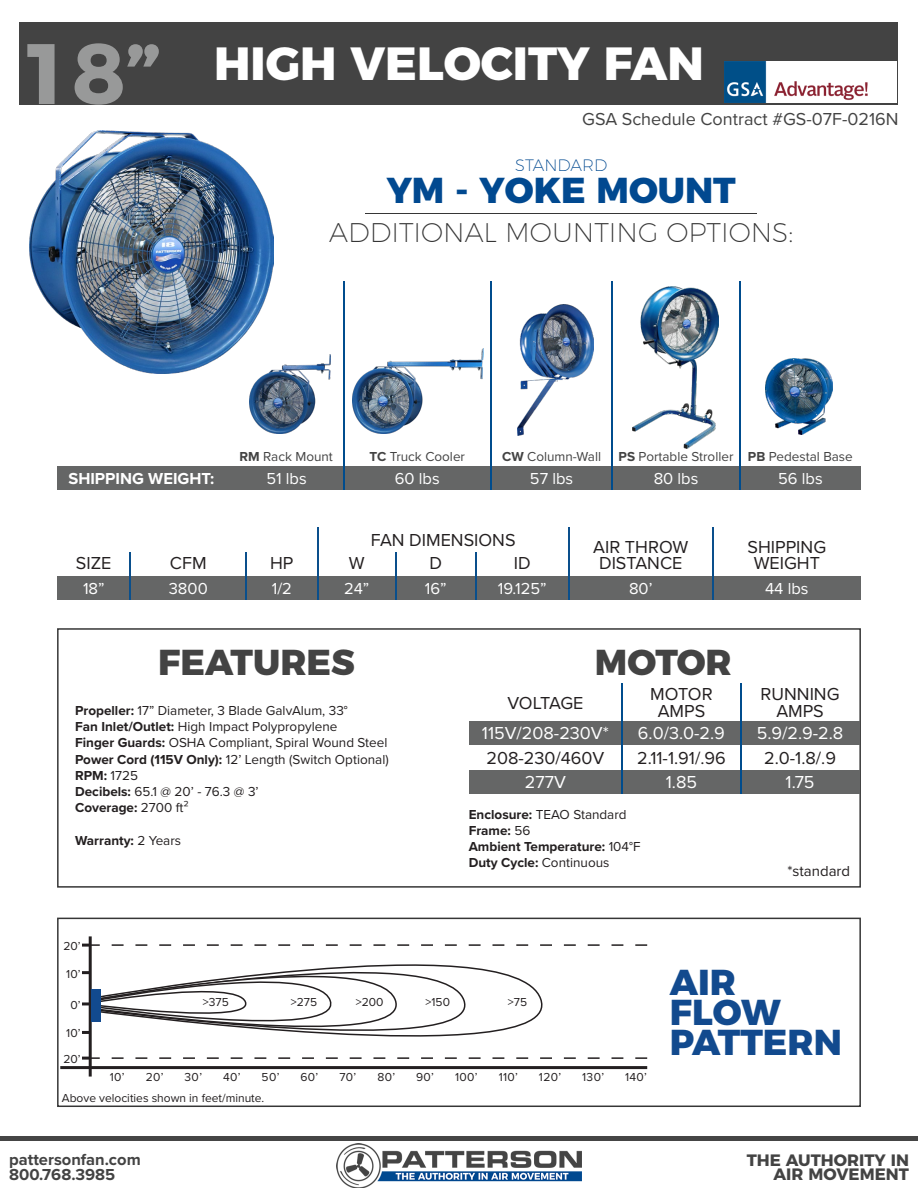
<style>
.page{position:relative;width:918px;height:1188px;background:#fff}
.page>*{position:absolute;margin:0;border:0;box-sizing:border-box;transform-origin:0 0}
.t1{font:800 46.5px "Montserrat";color:#fff}
.t2{font:800 36px/30px "Montserrat";color:#124a8e}
.t3{font:800 36px "Montserrat";color:#434343}
.t4{font:800 36px "Montserrat";color:#014990}
.t5{font:200 27px "Montserrat";color:#363636}
.t6{font:18px/16.5px "Proxima Nova";color:#231f20;text-align:center}
.t7{font:18px "Proxima Nova";color:#fff}
.t8{font:18px "Proxima Nova";color:#434343}
.t9{font:18px "Proxima Nova";letter-spacing:-.03em;color:#231f20}
.t10{font:16.5px "Proxima Nova";color:#fff}
.t11{font:700 16.5px/15px "Proxima Nova";color:#434343}
.t12{font:700 16.5px/13.5px "Montserrat";color:#434343;text-align:right}
.t13{font:700 16.5px "Proxima Nova";color:#fff}
.t14{font:200 16.5px "Montserrat";color:#014990}
.t15{font:15px "Proxima Nova";color:#231f20}
.t16{font:13.5px/16.2px "Proxima Nova";color:#231f20}
.t17{font:700 13.5px/16.2px "Proxima Nova";color:#231f20}
.t18{font:13.5px "Proxima Nova";color:#434343}
.t19{font:12px/26px "Proxima Nova";color:#231f20}
.s1{font-weight:700;font-size:85.5px;color:#989999}
.s2{font-weight:700}
.s3{font-weight:400}
</style>
<div class="page">
<div style="left:20px;top:22px;width:878px;height:83px;background:#434343"></div>
<hr style="left:366px;top:213px;width:391px;height:1px;background:#363636">
<div style="left:57px;top:576px;width:804px;height:24px;background:#656666"></div>
<hr style="left:130px;top:552px;width:1px;height:48px;background:#0a4f8c">
<hr style="left:245px;top:552px;width:2px;height:48px;background:#0a4f8c">
<hr style="left:317px;top:528px;width:1px;height:72px;background:#0a4f8c">
<hr style="left:395px;top:552px;width:2px;height:48px;background:#0a4f8c">
<hr style="left:475px;top:552px;width:2px;height:48px;background:#0a4f8c">
<hr style="left:568px;top:528px;width:2px;height:72px;background:#0a4f8c">
<hr style="left:712px;top:528px;width:2px;height:72px;background:#0a4f8c">
<div style="left:57px;top:628px;width:804px;height:260px;border:2px solid #363636"></div>
<div style="left:469px;top:722px;width:390px;height:23px;background:#656666"></div>
<div style="left:469px;top:770px;width:390px;height:23px;background:#656666"></div>
<hr style="left:621px;top:683px;width:2px;height:110px;background:#004c8d">
<hr style="left:740px;top:683px;width:2px;height:110px;background:#004c8d">
<img style="left:632px;top:286px;width:87px;height:163px">
<img style="left:353px;top:349px;width:130px;height:85px">
<img style="left:517px;top:304px;width:76px;height:131px">
<img style="left:765px;top:358px;width:67px;height:77px">
<div style="left:57px;top:467px;width:804px;height:23px;background:#656666"></div>
<hr style="left:343px;top:282px;width:1px;height:208px;background:#004c8d">
<hr style="left:739px;top:282px;width:1px;height:208px;background:#004c8d">
<hr style="left:612px;top:282px;width:1px;height:208px;background:#004c8d">
<hr style="left:490px;top:282px;width:2px;height:208px;background:#004c8d">
<img style="left:250px;top:354px;width:80px;height:80px">
<img style="left:30px;top:130px;width:244px;height:243px">
<div style="left:57px;top:918px;width:804px;height:189px;border:2px solid #363636"></div>
<hr style="left:60px;top:1066px;width:587px;height:3px;background:#231f20">
<hr style="left:89px;top:936px;width:3px;height:141px;background:#231f20">
<svg style="left:90px;top:936px;width:480px;height:140px"></svg>
<svg style="left:94px;top:939px;width:394px;height:125px"></svg>
<svg style="left:82px;top:944px;width:565px;height:116px"></svg>
<div style="left:92px;top:989px;width:9px;height:32px;background:#124a8e"></div>
<div style="left:0;top:1136px;width:918px;height:5px;background:#454545"></div>
<img style="left:337px;top:1144px;width:244px;height:44px">
<img style="left:724px;top:61px;width:173px;height:42px">
<h1 class="t1" style="left:20px;top:24px;width:686px"><span class="s1">18”</span> HIGH VELOCITY FAN</h1>
<h3 class="t8" style="left:582px;top:105px;width:318px">GSA Schedule Contract #GS-07F-0216N</h3>
<p class="t14" style="left:515px;top:153px;width:94px">STANDARD</p>
<h2 class="t4" style="left:387px;top:160px;width:351px">YM - YOKE MOUNT</h2>
<h3 class="t5" style="left:329px;top:211px;width:466px">ADDITIONAL MOUNTING OPTIONS:</h3>
<p class="t18" style="left:240px;top:447px;width:95px"><span class="s2">RM</span> Rack Mount</p>
<p class="t18" style="left:370px;top:447px;width:97px"><span class="s2">TC</span> Truck Cooler</p>
<p class="t18" style="left:502px;top:447px;width:100px"><span class="s2">CW</span> Column-Wall</p>
<p class="t18" style="left:619px;top:447px;width:236px"><span class="s2">PS</span> Portable Stroller <span class="s2">PB</span> Pedestal Base</p>
<p class="t13" style="left:69px;top:466px;width:147px">SHIPPING WEIGHT:</p>
<p class="t10" style="left:266px;top:466px;width:42px">51 lbs</p>
<p class="t10" style="left:395px;top:466px;width:46px">60 lbs</p>
<p class="t10" style="left:530px;top:466px;width:45px">57 lbs</p>
<p class="t10" style="left:654px;top:466px;width:46px">80 lbs</p>
<p class="t10" style="left:778px;top:466px;width:46px">56 lbs</p>
<h3 class="t6" style="left:371px;top:531px;width:146px">FAN DIMENSIONS</h3>
<h3 class="t6" style="left:76px;top:554px;width:37px">SIZE</h3>
<h3 class="t6" style="left:170px;top:554px;width:38px">CFM</h3>
<h3 class="t6" style="left:270px;top:554px;width:25px">HP</h3>
<h3 class="t6" style="left:349px;top:554px;width:17px">W</h3>
<h3 class="t6" style="left:430px;top:554px;width:14px">D</h3>
<h3 class="t6" style="left:514px;top:554px;width:18px">ID</h3>
<h3 class="t6" style="left:593px;top:538px;width:97px">AIR THROW<br>DISTANCE</h3>
<h3 class="t6" style="left:748px;top:538px;width:80px">SHIPPING<br>WEIGHT</h3>
<p class="t10" style="left:83px;top:576px;width:23px">18”</p>
<p class="t10" style="left:169px;top:576px;width:40px">3800</p>
<p class="t10" style="left:272px;top:576px;width:22px">1/2</p>
<p class="t10" style="left:344px;top:576px;width:27px">24”</p>
<p class="t10" style="left:425px;top:576px;width:23px">16”</p>
<p class="t10" style="left:498px;top:576px;width:50px">19.125”</p>
<p class="t10" style="left:629px;top:576px;width:25px">80’</p>
<p class="t10" style="left:765px;top:576px;width:45px">44 lbs</p>
<h2 class="t3" style="left:158px;top:632px;width:198px">FEATURES</h2>
<h2 class="t3" style="left:595px;top:632px;width:138px">MOTOR</h2>
<p class="t16" style="left:75px;top:702px;width:315px"><span class="s2">Propeller:</span> 17” Diameter, 3 Blade GalvAlum, 33°<br><span class="s2">Fan Inlet/Outlet:</span> High Impact Polypropylene<br><span class="s2">Finger Guards:</span> OSHA Compliant, Spiral Wound Steel <span class="s2">Power Cord (115V Only):</span> 12’ Length (Switch Optional)<br><span class="s2">RPM:</span> 1725<br><span class="s2">Decibels:</span> 65.1 @ 20’ - 76.3 @ 3’<br><span class="s2">Coverage:</span> 2700 ft²</p>
<p class="t17" style="left:75px;top:832px;width:108px">Warranty: <span class="s3">2 Years</span></p>
<h3 class="t6" style="left:761px;top:685px;width:80px">RUNNING<br>AMPS</h3>
<h3 class="t6" style="left:650px;top:685px;width:64px">MOTOR<br>AMPS</h3>
<h3 class="t9" style="left:507px;top:689px;width:77px">VOLTAGE</h3>
<h3 class="t7" style="left:482px;top:720px;width:129px">115V/208-230V*</h3>
<h3 class="t6" style="left:486px;top:749px;width:119px">208-230/460V</h3>
<h3 class="t7" style="left:638px;top:720px;width:89px">6.0/3.0-2.9</h3>
<h3 class="t7" style="left:757px;top:720px;width:88px">5.9/2.9-2.8</h3>
<h3 class="t6" style="left:637px;top:749px;width:90px">2.11-1.91/.96</h3>
<h3 class="t6" style="left:764px;top:749px;width:73px">2.0-1.8/.9</h3>
<h3 class="t7" style="left:525px;top:769px;width:42px">277V</h3>
<h3 class="t7" style="left:666px;top:769px;width:33px">1.85</h3>
<h3 class="t7" style="left:786px;top:769px;width:30px">1.75</h3>
<p class="t17" style="left:469px;top:806px;width:173px">Enclosure: <span class="s3">TEAO Standard<br></span>Frame: <span class="s3">56<br></span>Ambient Temperature: <span class="s3">104°F<br></span>Duty Cycle: <span class="s3">Continuous</span></p>
<p class="t15" style="left:787px;top:860px;width:64px">*standard</p>
<p class="t19" style="left:63px;top:932px;width:19px">20’</p>
<p class="t19" style="left:66px;top:960px;width:16px">10’</p>
<p class="t19" style="left:70px;top:991px;width:12px">0’</p>
<p class="t19" style="left:63px;top:1019px;width:19px">10’<br>20’</p>
<p class="t19" style="left:203px;top:989px;width:27px">&gt;375</p>
<p class="t19" style="left:291px;top:989px;width:28px">&gt;275</p>
<p class="t19" style="left:356px;top:989px;width:29px">&gt;200</p>
<p class="t19" style="left:426px;top:989px;width:26px">&gt;150</p>
<p class="t19" style="left:508px;top:989px;width:21px">&gt;75</p>
<p class="t19" style="left:110px;top:1064px;width:16px">10’</p>
<p class="t19" style="left:146px;top:1064px;width:19px">20’</p>
<p class="t19" style="left:185px;top:1064px;width:19px">30’</p>
<p class="t19" style="left:223px;top:1064px;width:19px">40’</p>
<p class="t19" style="left:262px;top:1064px;width:19px">50’</p>
<p class="t19" style="left:301px;top:1064px;width:19px">60’</p>
<p class="t19" style="left:339px;top:1064px;width:18px">70’</p>
<p class="t19" style="left:377px;top:1064px;width:19px">80’</p>
<p class="t19" style="left:416px;top:1064px;width:19px">90’</p>
<p class="t19" style="left:455px;top:1064px;width:24px">100’</p>
<p class="t19" style="left:499px;top:1064px;width:21px">110’</p>
<p class="t19" style="left:539px;top:1064px;width:24px">120’</p>
<p class="t19" style="left:582px;top:1064px;width:23px">130’</p>
<p class="t19" style="left:625px;top:1064px;width:23px">140’</p>
<p class="t19" style="left:62px;top:1085px;width:204px">Above velocities shown in feet/minute.</p>
<h2 class="t2" style="left:670px;top:964px;width:174px">AIR<br>FLOW<br>PATTERN</h2>
<p class="t11" style="left:9px;top:1152px;width:133px">pattersonfan.com<br>800.768.3985</p>
<p class="t12" style="left:747px;top:1153px;width:164px">THE AUTHORITY IN<br>AIR MOVEMENT</p>
</div>
